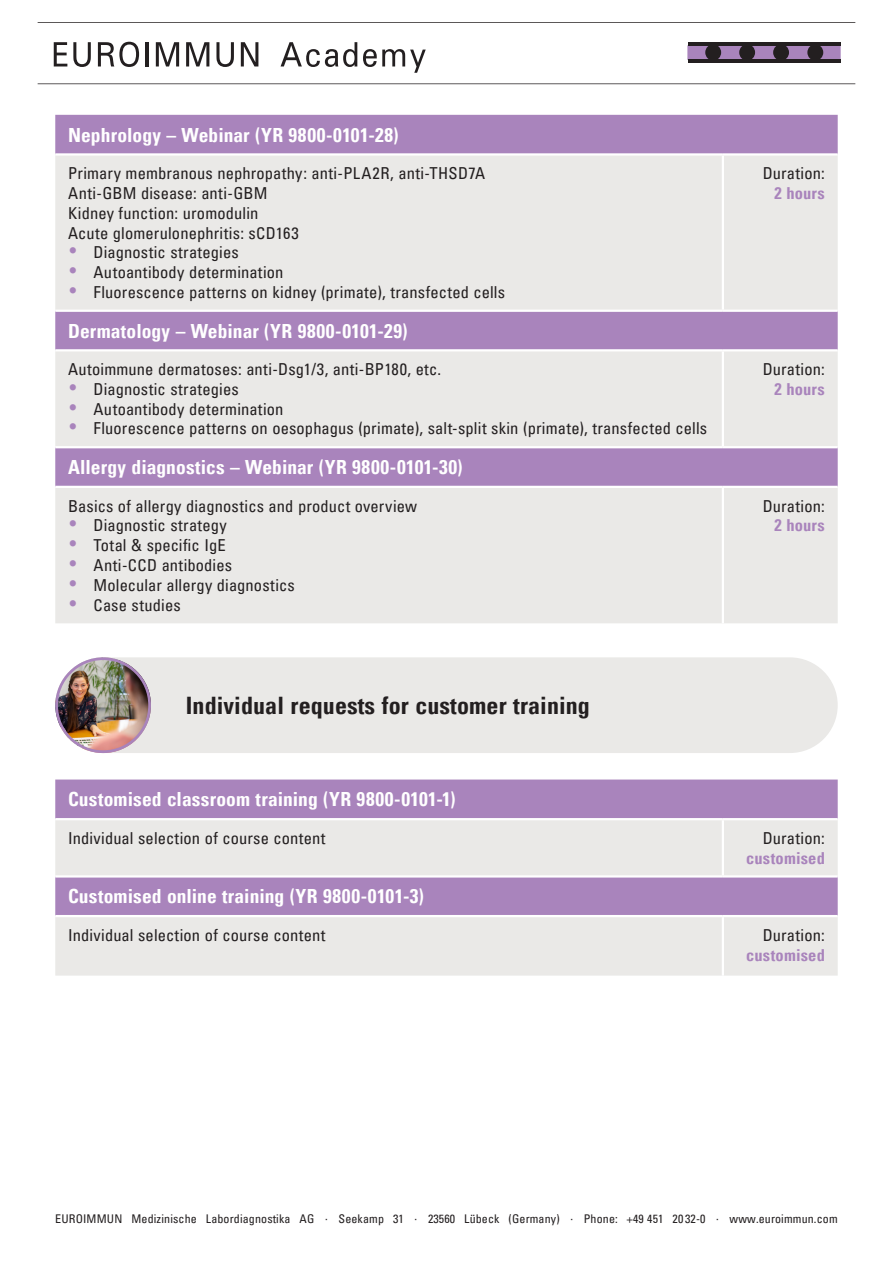
<style>
.page{position:relative;width:893px;height:1263px;background:#fff}
.page>*{position:absolute;margin:0;border:0;box-sizing:border-box;transform-origin:0 0}
.Tabelle-Thema{font:700 condensed 24px "Univers LT Pro";letter-spacing:.005em;color:#231f20}
.Tabelle_Titel{font:700 condensed 19.5px "Univers LT Pro";letter-spacing:.005em;color:#fff}
.Fließtext{font:condensed 16.5px "Univers LT Pro";letter-spacing:.01em;color:#231f20}
.dauer{font:condensed 16.5px/19.8px "Univers LT Pro";letter-spacing:.01em;color:#231f20;text-align:right}
.dauer-2{font:700 condensed 16.5px/19.8px "Univers LT Pro";letter-spacing:.01em;color:#a984bc;text-align:right}
.t1{font:condensed 12px "Univers LT Pro";letter-spacing:.01em;color:#231f20}
.s1{font-weight:700;color:#a984bc}
.s2{font-weight:400;color:#231f20}
</style>
<div class="page">
<hr style="left:38px;top:22px;width:817px;height:1px;background:#231f20">
<hr style="left:38px;top:83px;width:817px;height:1px;background:#231f20">
<svg style="left:54px;top:42px;width:13px;height:24px"></svg>
<svg style="left:73px;top:42px;width:18px;height:25px"></svg>
<svg style="left:98px;top:42px;width:41px;height:25px"></svg>
<hr style="left:146px;top:42px;width:3px;height:24px;background:#231f20">
<svg style="left:156px;top:42px;width:23px;height:24px"></svg>
<svg style="left:186px;top:42px;width:23px;height:24px"></svg>
<svg style="left:216px;top:42px;width:18px;height:25px"></svg>
<svg style="left:241px;top:42px;width:17px;height:24px"></svg>
<svg style="left:281px;top:42px;width:76px;height:25px"></svg>
<svg style="left:363px;top:49px;width:63px;height:24px"></svg>
<div style="left:688px;top:46px;width:152px;height:14px;background:#a984bc;border:1px solid #a984bc"></div>
<hr style="left:688px;top:60px;width:152px;height:3px;background:#231f20">
<hr style="left:688px;top:42px;width:152px;height:4px;background:#231f20">
<svg style="left:705px;top:46px;width:16px;height:14px"></svg>
<svg style="left:739px;top:46px;width:16px;height:14px"></svg>
<svg style="left:773px;top:46px;width:16px;height:14px"></svg>
<svg style="left:807px;top:46px;width:16px;height:14px"></svg>
<div style="left:55px;top:115px;width:783px;height:38px;background:#a984bc"></div>
<svg style="left:55px;top:156px;width:783px;height:467px;background:#dfd8e0"></svg>
<hr style="left:722px;top:156px;width:2px;height:154px;background:#fff">
<hr style="left:55px;top:310px;width:668px;height:2px;background:#fff">
<hr style="left:723px;top:310px;width:115px;height:2px;background:#fff">
<hr style="left:55px;top:349px;width:668px;height:2px;background:#fff">
<hr style="left:723px;top:349px;width:115px;height:2px;background:#fff">
<hr style="left:722px;top:351px;width:2px;height:95px;background:#fff">
<hr style="left:55px;top:446px;width:668px;height:2px;background:#fff">
<hr style="left:723px;top:446px;width:115px;height:2px;background:#fff">
<hr style="left:55px;top:486px;width:668px;height:2px;background:#fff">
<hr style="left:723px;top:486px;width:115px;height:2px;background:#fff">
<hr style="left:722px;top:488px;width:2px;height:135px;background:#fff">
<div style="left:55px;top:779px;width:783px;height:39px;background:#a984bc"></div>
<svg style="left:55px;top:820px;width:783px;height:155px;background:#dad0dc"></svg>
<hr style="left:722px;top:820px;width:2px;height:55px;background:#fff">
<hr style="left:55px;top:875px;width:668px;height:2px;background:#fff">
<hr style="left:723px;top:875px;width:115px;height:2px;background:#fff">
<hr style="left:55px;top:915px;width:668px;height:2px;background:#fff">
<hr style="left:723px;top:915px;width:115px;height:2px;background:#fff">
<hr style="left:722px;top:917px;width:2px;height:58px;background:#fff">
<div style="left:110px;top:657px;width:728px;height:96px;background:#eae9e7"></div>
<img style="left:55px;top:657px;width:96px;height:96px;border-radius:48px">
<div style="left:55px;top:657px;width:96px;height:96px;border:3px solid #a984bc;border-radius:50%"></div>
<svg style="left:70px;top:248px;width:6px;height:6px"></svg>
<svg style="left:70px;top:267px;width:6px;height:7px"></svg>
<svg style="left:70px;top:287px;width:6px;height:6px"></svg>
<svg style="left:70px;top:384px;width:6px;height:6px"></svg>
<svg style="left:70px;top:404px;width:6px;height:6px"></svg>
<svg style="left:70px;top:424px;width:6px;height:6px"></svg>
<svg style="left:70px;top:521px;width:6px;height:6px"></svg>
<svg style="left:70px;top:540px;width:6px;height:7px"></svg>
<svg style="left:70px;top:560px;width:6px;height:6px"></svg>
<svg style="left:70px;top:580px;width:6px;height:6px"></svg>
<svg style="left:70px;top:600px;width:6px;height:6px"></svg>
<p class="Tabelle_Titel" style="left:68px;top:123px;width:332px">Nephrology – Webinar (YR 9800-0101-28)</p>
<p class="Fließtext" style="left:68px;top:163px;width:419px">Primary membranous nephropathy: anti-PLA2R, anti-THSD7A</p>
<p class="Fließtext" style="left:68px;top:183px;width:201px">Anti-GBM disease: anti-GBM</p>
<p class="Fließtext" style="left:68px;top:202px;width:192px">Kidney function: uromodulin</p>
<p class="Fließtext" style="left:68px;top:222px;width:232px">Acute glomerulonephritis: sCD163</p>
<p class="Fließtext" style="left:94px;top:242px;width:147px">Diagnostic strategies</p>
<p class="Fließtext" style="left:94px;top:262px;width:192px">Autoantibody determination</p>
<p class="Fließtext" style="left:94px;top:282px;width:413px">Fluorescence patterns on kidney (primate), transfected cells</p>
<p class="Tabelle_Titel" style="left:68px;top:319px;width:341px">Dermatology – Webinar (YR 9800-0101-29)</p>
<p class="Fließtext" style="left:68px;top:359px;width:375px">Autoimmune dermatoses: anti-Dsg1/3, anti-BP180, etc.</p>
<p class="Fließtext" style="left:94px;top:379px;width:147px">Diagnostic strategies</p>
<p class="Fließtext" style="left:94px;top:398px;width:192px">Autoantibody determination</p>
<p class="Fließtext" style="left:94px;top:418px;width:615px">Fluorescence patterns on oesophagus (primate), salt-split skin (primate), transfected cells</p>
<p class="Tabelle_Titel" style="left:68px;top:455px;width:396px">Allergy diagnostics – Webinar (YR 9800-0101-30)</p>
<p class="Fließtext" style="left:68px;top:495px;width:351px">Basics of allergy diagnostics and product overview</p>
<p class="Fließtext" style="left:94px;top:515px;width:135px">Diagnostic strategy</p>
<p class="Fließtext" style="left:94px;top:535px;width:134px">Total &amp; specific IgE</p>
<p class="Fließtext" style="left:94px;top:555px;width:140px">Anti-CCD antibodies</p>
<p class="Fließtext" style="left:94px;top:574px;width:203px">Molecular allergy diagnostics</p>
<p class="Fließtext" style="left:94px;top:594px;width:89px">Case studies</p>
<p class="Tabelle-Thema" style="left:186px;top:691px;width:406px">Individual requests for customer training</p>
<p class="dauer" style="left:763px;top:163px;width:64px">Duration:<br><span class="s1">2 hours</span></p>
<p class="dauer" style="left:763px;top:359px;width:64px">Duration:<br><span class="s1">2 hours</span></p>
<p class="dauer" style="left:763px;top:495px;width:64px">Duration:<br><span class="s1">2 hours</span></p>
<p class="Tabelle_Titel" style="left:68px;top:787px;width:389px">Customised classroom training (YR 9800-0101-1)</p>
<p class="Fließtext" style="left:68px;top:827px;width:259px">Individual selection of course content</p>
<p class="dauer-2" style="left:746px;top:828px;width:80px"><span class="s2">Duration: </span>customised</p>
<p class="Tabelle_Titel" style="left:68px;top:884px;width:357px">Customised online training (YR 9800-0101-3)</p>
<p class="Fließtext" style="left:68px;top:924px;width:259px">Individual selection of course content</p>
<p class="dauer-2" style="left:746px;top:925px;width:80px"><span class="s2">Duration: </span>customised</p>
<p class="t1" style="left:55px;top:1211px;width:784px">EUROIMMUN Medizinische Labordiagnostika AG · Seekamp 31 · 23560 Lübeck (Germany) · Phone: +49 451 20 32-0 · www.euroimmun.com</p>
</div>
